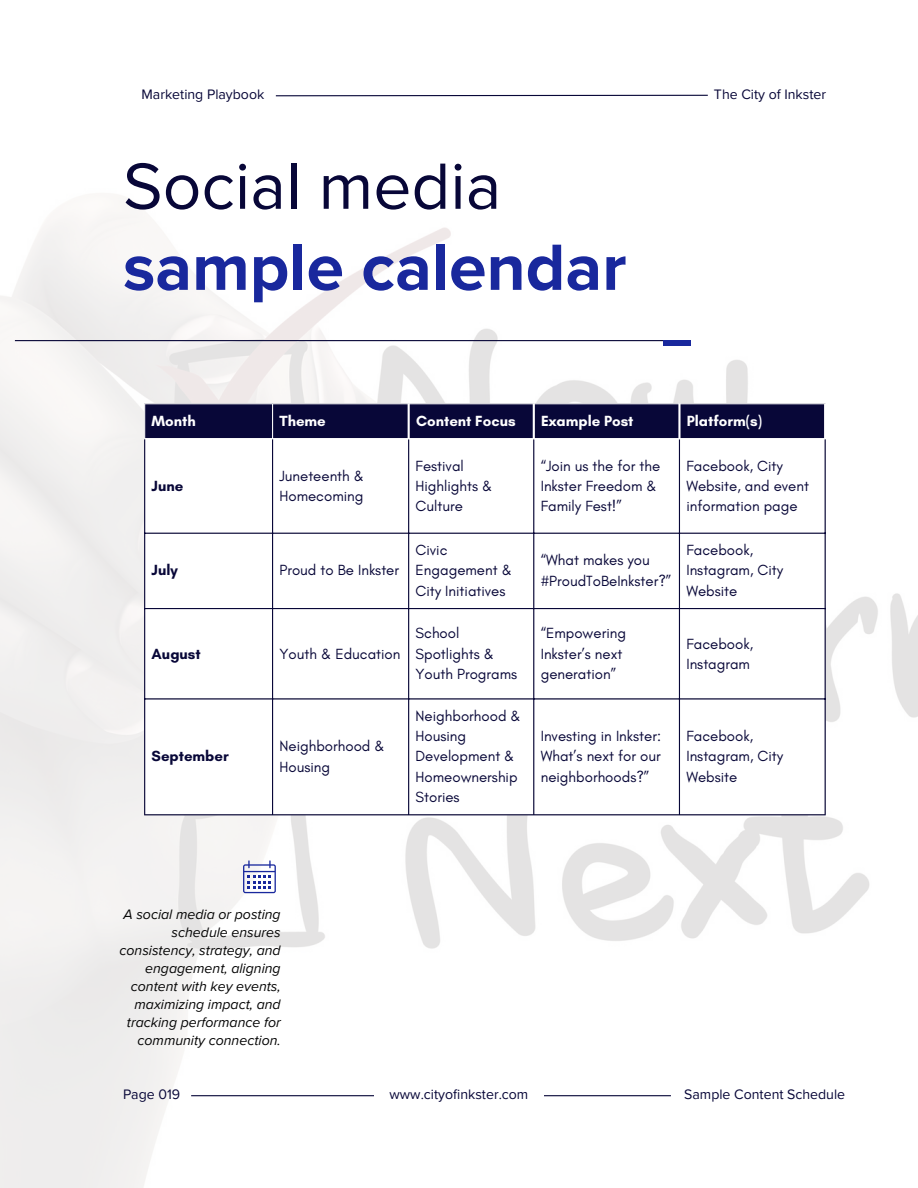
<style>
.page{position:relative;width:918px;height:1188px;background:#fff}
.page>*{position:absolute;margin:0;border:0;box-sizing:border-box;transform-origin:0 0}
.t1{font:700 67.8px "Proxima Nova";color:#19289d}
.t2{font:67.8px "Proxima Nova";color:#080738}
.t3{font:15px/20.2px "Glacial Indifference";color:#080738}
.t4{font:700 15px "Glacial Indifference";color:#fff}
.t5{font:700 15px "Glacial Indifference";color:#080738}
.t6{font:italic 14.1px/18px "Proxima Nova";color:#040404;text-align:right}
.t7{font:14.1px "Proxima Nova";color:#080738}
</style>
<div class="page">
<img style="left:0;top:204px;width:918px;height:984px">
<hr style="left:15px;top:340px;width:676px;height:1px;background:#080738">
<div style="left:663px;top:340px;width:28px;height:5px;background:#19289d"></div>
<svg style="left:275px;top:94px;width:433px;height:3px"></svg>
<hr style="left:191px;top:1095px;width:183px;height:1px;background:#080738">
<hr style="left:544px;top:1095px;width:127px;height:1px;background:#080738">
<div style="left:145px;top:404px;width:679px;height:34px;background:#080738"></div>
<svg style="left:145px;top:439px;width:680px;height:375px"></svg>
<hr style="left:144px;top:404px;width:1px;height:34px;background:#fff">
<hr style="left:272px;top:404px;width:1px;height:34px;background:#fff">
<hr style="left:144px;top:403px;width:680px;height:1px;background:#fff">
<hr style="left:144px;top:439px;width:1px;height:375px;background:#080738">
<hr style="left:272px;top:439px;width:1px;height:375px;background:#080738">
<hr style="left:408px;top:439px;width:1px;height:375px;background:#080738">
<hr style="left:533px;top:439px;width:1px;height:375px;background:#080738">
<hr style="left:679px;top:439px;width:1px;height:375px;background:#080738">
<hr style="left:825px;top:439px;width:1px;height:375px;background:#080738">
<hr style="left:144px;top:533px;width:682px;height:1px;background:#080738">
<hr style="left:144px;top:608px;width:682px;height:1px;background:#080738">
<hr style="left:144px;top:698px;width:682px;height:2px;background:#080738">
<hr style="left:144px;top:814px;width:682px;height:1px;background:#080738">
<hr style="left:144px;top:438px;width:680px;height:1px;background:#fff">
<hr style="left:408px;top:403px;width:2px;height:36px;background:#fff">
<hr style="left:533px;top:403px;width:2px;height:36px;background:#fff">
<hr style="left:678px;top:403px;width:3px;height:36px;background:#fff">
<hr style="left:824px;top:403px;width:2px;height:36px;background:#fff">
<svg style="left:243px;top:860px;width:33px;height:33px"></svg>
<p class="t7" style="left:142px;top:87px;width:124px">Marketing Playbook</p>
<p class="t2" style="left:123px;top:146px;width:380px">Social media</p>
<p class="t1" style="left:123px;top:227px;width:505px">sample calendar</p>
<p class="t7" style="left:714px;top:86px;width:114px">The City of Inkster</p>
<p class="t4" style="left:152px;top:411px;width:46px">Month</p>
<p class="t4" style="left:279px;top:411px;width:48px">Theme</p>
<h2 class="t4" style="left:416px;top:411px;width:101px">Content Focus</h2>
<h1 class="t4" style="left:541px;top:411px;width:94px">Example Post</h1>
<p class="t4" style="left:687px;top:411px;width:77px">Platform(s)</p>
<p class="t5" style="left:152px;top:477px;width:33px">June</p>
<p class="t3" style="left:279px;top:465px;width:86px">Juneteenth &amp;<br>Homecoming</p>
<p class="t3" style="left:416px;top:455px;width:79px">Festival<br>Highlights &amp;<br>Culture</p>
<p class="t3" style="left:541px;top:455px;width:121px">“Join us the for the<br>Inkster Freedom &amp;<br>Family Fest!”</p>
<p class="t3" style="left:686px;top:455px;width:124px">Facebook, City<br>Website, and event information page</p>
<p class="t5" style="left:152px;top:561px;width:28px">July</p>
<p class="t3" style="left:279px;top:560px;width:121px">Proud to Be Inkster</p>
<p class="t5" style="left:152px;top:644px;width:51px">August</p>
<p class="t3" style="left:279px;top:643px;width:123px">Youth &amp; Education</p>
<p class="t5" style="left:152px;top:747px;width:79px">September</p>
<p class="t3" style="left:279px;top:736px;width:107px">Neighborhood &amp;<br>Housing</p>
<p class="t3" style="left:416px;top:540px;width:98px">Civic<br>Engagement &amp;<br>City Initiatives</p>
<p class="t3" style="left:541px;top:550px;width:132px">“What makes you #ProudToBeInkster?”</p>
<p class="t3" style="left:686px;top:540px;width:98px">Facebook,<br>Instagram, City<br>Website</p>
<p class="t3" style="left:416px;top:623px;width:103px">School<br>Spotlights &amp;<br>Youth Programs</p>
<p class="t3" style="left:541px;top:623px;width:87px">“Empowering<br>Inkster’s next generation”</p>
<p class="t3" style="left:686px;top:633px;width:68px">Facebook,<br>Instagram</p>
<p class="t3" style="left:416px;top:706px;width:107px">Neighborhood &amp;<br>Housing<br>Development &amp;<br>Homeownership<br>Stories</p>
<p class="t3" style="left:541px;top:726px;width:122px;text-align:justify">Investing in Inkster:<br>What’s next for our neighborhoods?”</p>
<p class="t3" style="left:686px;top:726px;width:98px">Facebook,<br>Instagram, City<br>Website</p>
<p class="t6" style="left:120px;top:905px;width:163px">A social media or posting schedule ensures consistency, strategy, and engagement, aligning content with key events, maximizing impact, and tracking performance for community connection.</p>
<p class="t7" style="left:123px;top:1086px;width:59px">Page 019</p>
<p class="t7" style="left:390px;top:1086px;width:140px">www.cityofinkster.com</p>
<p class="t7" style="left:684px;top:1086px;width:162px">Sample Content Schedule</p>
</div>
